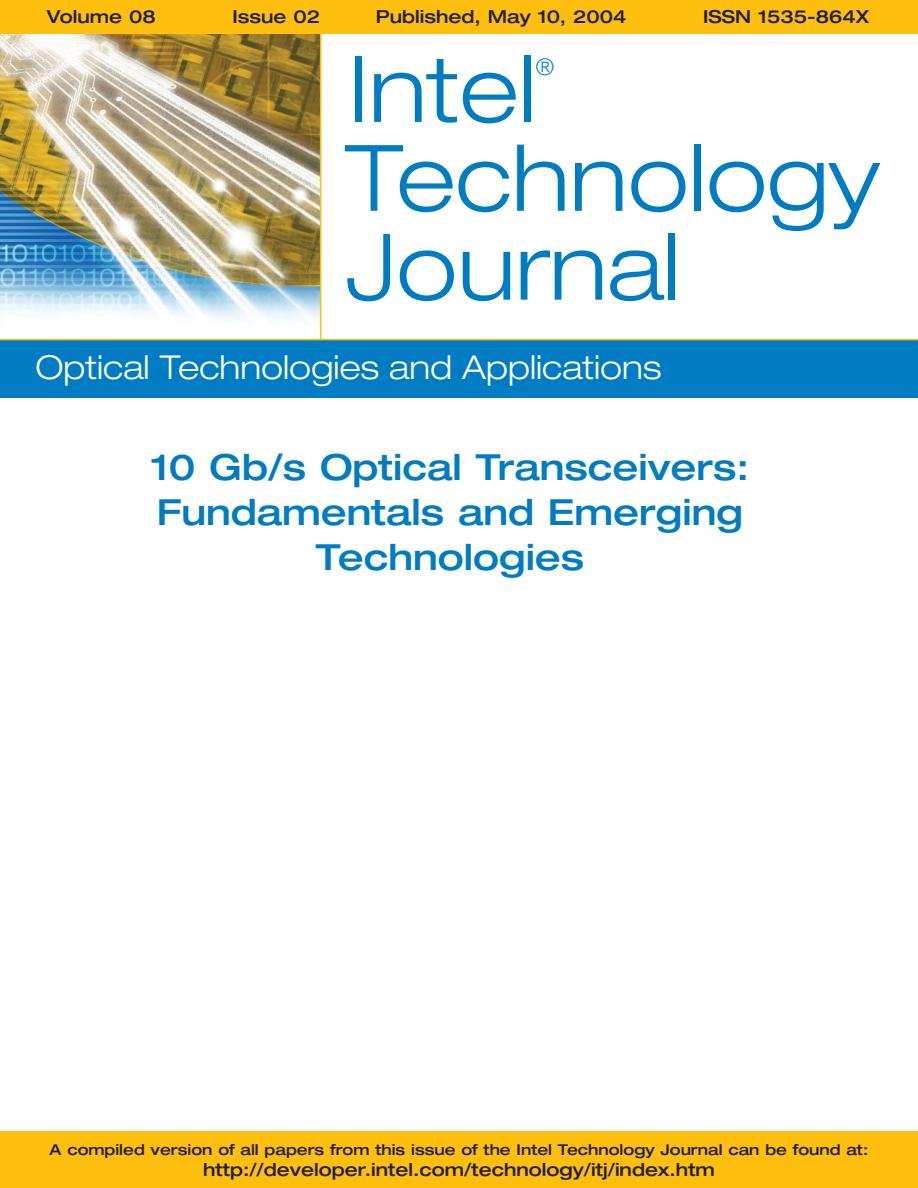
<style>
.page{position:relative;width:918px;height:1188px;background:#fff}
.page>*{position:absolute;margin:0;border:0;box-sizing:border-box;transform-origin:0 0}
.t1{font:300 expanded 91.95px/88.8px "Helvetica Neue";color:#007cc2}
.t2{font:500 expanded 36px/45px "Helvetica Neue";color:#007cc2;text-align:center}
.t3{font:300 expanded 33px "Helvetica Neue";color:#fff}
.t4{font:300 expanded 22.95px "Helvetica Neue";color:#007cc2}
.t5{font:500 expanded 18px "Helvetica Neue";color:#231f20}
.t6{font:500 expanded 15px "Helvetica Neue";color:#231f20}
</style>
<div class="page">
<div style="left:0;top:1131px;width:918px;height:57px;background:#febf0f"></div>
<img style="left:0;top:34px;width:321px;height:305px">
<div style="left:0;top:339px;width:918px;height:59px;background:#007cc2"></div>
<hr style="left:0;top:339px;width:918px;height:1px;background:#febf0f">
<div style="left:0;top:0;width:918px;height:34px;background:#febf0f"></div>
<p class="t5" style="left:47px;top:10px;width:110px">Volume 08</p>
<p class="t5" style="left:232px;top:10px;width:89px">Issue 02</p>
<p class="t5" style="left:376px;top:10px;width:252px">Published, May 10, 2004</p>
<p class="t5" style="left:703px;top:10px;width:167px">ISSN 1535-864X</p>
<h1 class="t1" style="left:349px;top:54px;width:189px">Intel</h1>
<p class="t4" style="left:536px;top:58px;width:20px">®</p>
<h1 class="t1" style="left:345px;top:143px;width:536px">Technology<br>Journal</h1>
<h3 class="t3" style="left:35px;top:355px;width:627px">Optical Technologies and Applications</h3>
<h2 class="t2" style="left:151px;top:448px;width:600px">10 Gb/s Optical Transceivers:<br>Fundamentals and Emerging<br>Technologies</h2>
<p class="t6" style="left:50px;top:1144px;width:820px">A compiled version of all papers from this issue of the Intel Technology Journal can be found at:</p>
<p class="t5" style="left:203px;top:1162px;width:513px">http://developer.intel.com/technology/itj/index.htm</p>
</div>
